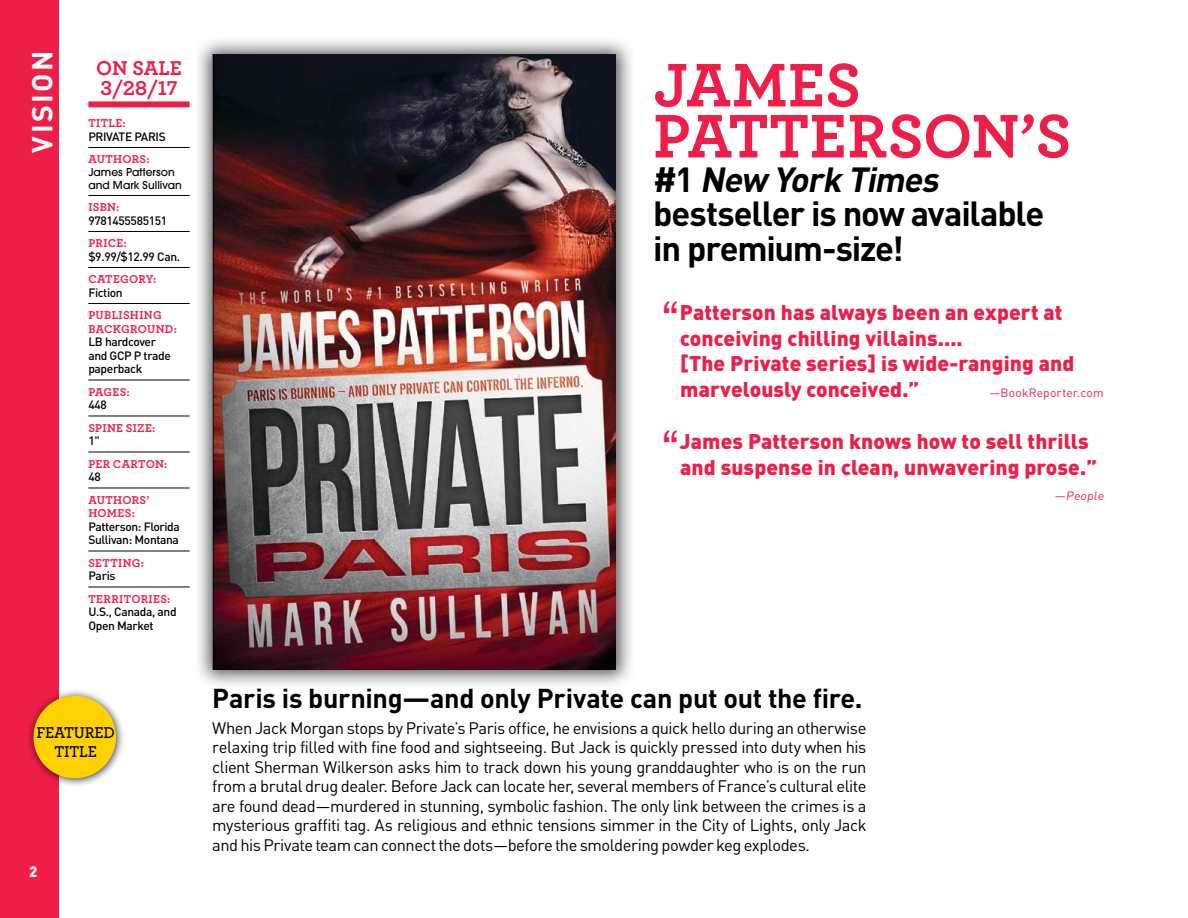
<style>
.page{position:relative;width:1188px;height:918px;background:#fff}
.page>*{position:absolute;margin:0;border:0;box-sizing:border-box;transform-origin:0 0}
.t1{font:700 64.5px/51px "Archer";letter-spacing:.005em;color:#ee1e48}
.t2{font:700 34.5px/34.5px "DIN";letter-spacing:-.035em;color:#000}
.t3{font:700 28.5px "DIN";letter-spacing:.085em;color:#fff}
.t4{font:700 27px "DIN";letter-spacing:-.01em;color:#000}
.t5{font:900 21px/25.5px "DIN";letter-spacing:.005em;color:#ee1e48}
.t6{font:700 21px/19.5px "Archer";color:#ee1e48}
.t7{font:16.5px/19.5px "DIN";letter-spacing:-.03em;color:#000;text-align:justify}
.t8{font:600 16.5px/18.9px "Archer";letter-spacing:-.015em;color:#000;text-align:center;scale:.96 1}
.t9{font:900 15px "DIN";color:#fff}
.t10{font:500 12px/13.5px "DIN";letter-spacing:-.03em;color:#000}
.t11{font:700 12px/13.5px "Archer";letter-spacing:.025em;color:#ee1e48}
.t12{font:12px/12.8px "Avant Garde Md ITC";color:#000}
.t13{font:12px "DIN";letter-spacing:.015em;color:#ee1e48}
.s1{font-style:italic}
.s2{font-family:"Geneva";font-weight:400;font-size:39px}
</style>
<div class="page">
<div style="left:0;top:0;width:58px;height:918px;background:#ee1e48"></div>
<div style="left:88px;top:101px;width:102px;height:6px;background:#ee1e48"></div>
<hr style="left:88px;top:147px;width:102px;height:1px;background:#000">
<hr style="left:88px;top:195px;width:102px;height:1px;background:#000">
<hr style="left:88px;top:231px;width:102px;height:1px;background:#000">
<hr style="left:88px;top:267px;width:102px;height:1px;background:#000">
<hr style="left:88px;top:303px;width:102px;height:1px;background:#000">
<hr style="left:88px;top:380px;width:102px;height:1px;background:#000">
<hr style="left:88px;top:416px;width:102px;height:1px;background:#000">
<hr style="left:88px;top:452px;width:102px;height:1px;background:#000">
<hr style="left:88px;top:488px;width:102px;height:1px;background:#000">
<hr style="left:88px;top:551px;width:102px;height:1px;background:#000">
<hr style="left:88px;top:587px;width:102px;height:1px;background:#000">
<svg style="left:198px;top:40px;width:433px;height:645px;background:#c3c3c4"></svg>
<img style="left:213px;top:55px;width:403px;height:615px">
<div style="left:26px;top:688px;width:99px;height:100px;background:#000;opacity:.75"></div>
<div style="left:34px;top:696px;width:82px;height:82px;background:#ffd100;border-radius:50%"></div>
<h3 class="t3" style="left:24px;top:153px;width:103px;rotate:-90deg">VISION</h3>
<p class="t6" style="left:96px;top:57px;width:87px">ON SALE<br>3/28/17</p>
<p class="t11" style="left:88px;top:116px;width:39px">TITLE:</p>
<p class="t10" style="left:88px;top:129px;width:79px">PRIVATE PARIS</p>
<p class="t11" style="left:88px;top:152px;width:63px">AUTHORS:</p>
<p class="t12" style="left:88px;top:165px;width:95px">James Patterson and Mark Sullivan</p>
<p class="t11" style="left:88px;top:200px;width:33px">ISBN:</p>
<p class="t10" style="left:88px;top:213px;width:80px">9781455585151</p>
<p class="t11" style="left:88px;top:236px;width:40px">PRICE:</p>
<p class="t10" style="left:88px;top:249px;width:93px">$9.99/$12.99 Can.</p>
<p class="t11" style="left:88px;top:272px;width:70px">CATEGORY:</p>
<p class="t10" style="left:88px;top:285px;width:36px">Fiction</p>
<p class="t11" style="left:88px;top:308px;width:90px">PUBLISHING<br>BACKGROUND:</p>
<p class="t10" style="left:88px;top:335px;width:84px">LB hardcover and GCP P trade paperback</p>
<p class="t11" style="left:88px;top:384px;width:43px">PAGES:</p>
<p class="t10" style="left:88px;top:398px;width:20px">448</p>
<p class="t11" style="left:88px;top:420px;width:69px">SPINE SIZE:</p>
<p class="t10" style="left:88px;top:434px;width:13px">1"</p>
<p class="t11" style="left:88px;top:456px;width:81px">PER CARTON:</p>
<p class="t10" style="left:88px;top:470px;width:14px">48</p>
<p class="t11" style="left:88px;top:492px;width:63px">AUTHORS’<br>HOMES:</p>
<p class="t10" style="left:88px;top:519px;width:93px">Patterson: Florida<br>Sullivan: Montana</p>
<p class="t11" style="left:88px;top:555px;width:57px">SETTING:</p>
<p class="t10" style="left:88px;top:569px;width:29px">Paris</p>
<p class="t11" style="left:88px;top:591px;width:84px">TERRITORIES:</p>
<p class="t10" style="left:88px;top:605px;width:90px">U.S., Canada, and<br>Open Market</p>
<p class="t8" style="left:36px;top:722px;width:83px">FEATURED<br>TITLE</p>
<p class="t9" style="left:29px;top:861px;width:10px">2</p>
<h1 class="t1" style="left:653px;top:55px;width:420px">JAMES<br>PATTERSON’S</h1>
<h2 class="t2" style="left:653px;top:161px;width:393px"># 1 <span class="s1">New York Times </span>bestseller is now available in premium-size!</h2>
<p class="t5" style="left:680px;top:299px;width:396px;text-indent:-20px"><span class="s2">“</span>Patterson has always been an expert at conceiving chilling villains....<br>[The Private series] is wide-ranging and marvelously conceived.”</p>
<p class="t13" style="left:989px;top:385px;width:116px">—BookReporter.com</p>
<p class="t5" style="left:680px;top:428px;width:418px;text-indent:-20px"><span class="s2">“</span>James Patterson knows how to sell thrills and suspense in clean, unwavering prose.”</p>
<p class="t13" style="left:1055px;top:488px;width:53px">— People</p>
<h3 class="t4" style="left:212px;top:680px;width:652px">Paris is burning—and only Private can put out the fire.</h3>
<p class="t7" style="left:212px;top:718px;width:656px">When Jack Morgan stops by Private’s Paris office, he envisions a quick hello during an otherwise relaxing trip filled with fine food and sightseeing. But Jack is quickly pressed into duty when his client Sherman Wilkerson asks him to track down his young granddaughter who is on the run from a brutal drug dealer. Before Jack can locate her, several members of France’s cultural elite are found dead—murdered in stunning, symbolic fashion. The only link between the crimes is a mysterious graffiti tag. As religious and ethnic tensions simmer in the City of Lights, only Jack and his Private team can connect the dots—before the smoldering powder keg explodes.</p>
</div>
